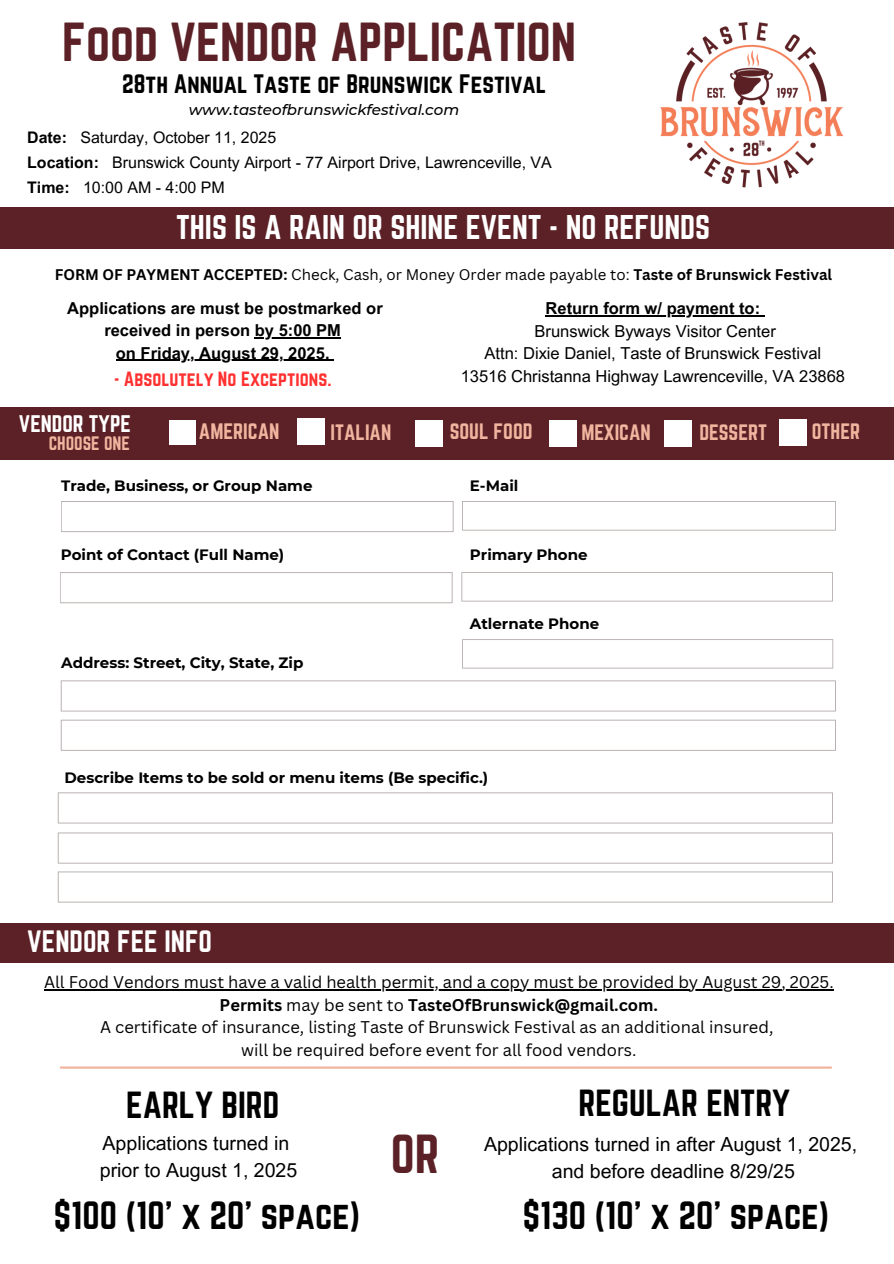
<style>
.page{position:relative;width:894px;height:1264px;background:#fff}
.page>*{position:absolute;margin:0;border:0;box-sizing:border-box;transform-origin:0 0}
.t1{font:48px "Norwester";color:#5b2126}
.t2{font:34.5px "Norwester";color:#000}
.t3{font:33px "Norwester";color:#000}
.t4{font:30px "Norwester";color:#fff}
.t5{font:27px "Norwester";color:#fff}
.t6{font:23.4px "Norwester";color:#000}
.t7{font:21px "Norwester";color:#fff}
.t8{font:19.5px "Arial MT Pro";color:#000}
.t9{font:19.5px "Norwester";color:#f1b59f}
.t10{font:18px "Norwester";color:#ff3131}
.t11{font:16.95px "Norwester";color:#f1b59f}
.t12{font:16.5px/22.5px "Canva Sans";color:#000;text-align:center}
.t13{font:16.5px "Arial MT Pro";color:#000}
.t14{font:700 16.5px/22.5px "Arial MT Pro";color:#000;text-align:center}
.t15{font:15.9px "Arial MT Pro";color:#000}
.t16{font:700 15px "Montserrat";color:#000}
.t17{font:700 15px "Canva Sans";color:#000}
.t18{font:italic 500 15px "Montserrat";color:#000}
.s1{font-weight:700}
.s2{font-weight:400}
</style>
<div class="page">
<div style="left:0;top:207px;width:893px;height:42px;background:#5b2126"></div>
<div style="left:0;top:406px;width:893px;height:53px;background:#5b2126"></div>
<div style="left:0;top:923px;width:893px;height:39px;background:#5b2126"></div>
<div style="left:296px;top:418px;width:28px;height:27px;background:#fff"></div>
<div style="left:169px;top:420px;width:26px;height:25px;background:#fff"></div>
<div style="left:415px;top:420px;width:28px;height:26px;background:#fff"></div>
<div style="left:549px;top:420px;width:28px;height:27px;background:#fff"></div>
<div style="left:664px;top:420px;width:27px;height:26px;background:#fff"></div>
<div style="left:779px;top:419px;width:27px;height:26px;background:#fff"></div>
<svg style="left:61px;top:501px;width:392px;height:31px"></svg>
<svg style="left:462px;top:501px;width:373px;height:29px"></svg>
<svg style="left:61px;top:680px;width:774px;height:31px"></svg>
<hr style="left:61px;top:1066px;width:769px;height:2px;background:#f1b59f">
<svg style="left:61px;top:719px;width:774px;height:31px"></svg>
<svg style="left:60px;top:572px;width:392px;height:31px"></svg>
<svg style="left:461px;top:572px;width:371px;height:29px"></svg>
<svg style="left:462px;top:639px;width:371px;height:29px"></svg>
<svg style="left:58px;top:792px;width:774px;height:31px"></svg>
<svg style="left:58px;top:832px;width:774px;height:31px"></svg>
<svg style="left:58px;top:871px;width:774px;height:31px"></svg>
<img style="left:660px;top:22px;width:184px;height:166px">
<hr style="left:255px;top:337px;width:86px;height:1px;background:#000">
<hr style="left:116px;top:360px;width:213px;height:1px;background:#000">
<hr style="left:545px;top:315px;width:215px;height:1px;background:#000">
<hr style="left:44px;top:989px;width:737px;height:1px;background:#000">
<hr style="left:781px;top:989px;width:52px;height:1px;background:#000">
<p class="t1" style="left:62px;top:13px;width:515px">Food VENDOR APPLICATION</p>
<p class="t6" style="left:122px;top:69px;width:425px">28th Annual Taste of Brunswick Festival</p>
<p class="t15" style="left:27px;top:132px;width:250px"><span class="s1">Date:</span> Saturday, October 11, 2025</p>
<p class="t15" style="left:27px;top:156px;width:526px"><span class="s1">Location:</span> Brunswick County Airport - 77 Airport Drive, Lawrenceville, VA</p>
<p class="t15" style="left:27px;top:181px;width:199px"><span class="s1">Time:</span> 10:00 AM - 4:00 PM</p>
<p class="t18" style="left:189px;top:101px;width:272px">www.tasteofbrunswickfestival.com</p>
<h2 class="t4" style="left:176px;top:209px;width:535px">THIS IS A RAIN OR SHINE EVENT - NO REFUNDS</h2>
<p class="t17" style="left:55px;top:264px;width:778px">FORM OF PAYMENT ACCEPTED: <span class="s2">Check, Cash, or Money Order made payable to:</span> Taste of Brunswick Festival</p>
<p class="t14" style="left:67px;top:298px;width:317px">Applications are must be postmarked or received in person by 5:00 PM</p>
<p class="t14" style="left:116px;top:343px;width:215px">on Friday, August 29, 2025.</p>
<p class="t10" style="left:114px;top:367px;width:219px">- Absolutely No Exceptions.</p>
<p class="t14" style="left:545px;top:299px;width:216px">Return form w/ payment to:</p>
<p class="t13" style="left:534px;top:325px;width:243px">Brunswick Byways Visitor Center</p>
<p class="t13" style="left:484px;top:347px;width:338px">Attn: Dixie Daniel, Taste of Brunswick Festival</p>
<p class="t13" style="left:460px;top:370px;width:386px">13516 Christanna Highway Lawrenceville, VA 23868</p>
<p class="t7" style="left:19px;top:411px;width:114px">VENDOR TYPE</p>
<p class="t9" style="left:199px;top:419px;width:82px">AMERICAN</p>
<p class="t9" style="left:330px;top:421px;width:62px">ITALIAN</p>
<p class="t9" style="left:449px;top:420px;width:84px">SOUL FOOD</p>
<p class="t9" style="left:699px;top:420px;width:69px">DESSERT</p>
<h1 class="t9" style="left:581px;top:420px;width:71px">MEXICAN</h1>
<h3 class="t9" style="left:811px;top:420px;width:50px">OTHER</h3>
<p class="t11" style="left:49px;top:433px;width:83px">CHOOSE ONE</p>
<h5 class="t16" style="left:61px;top:477px;width:253px">Trade, Business, or Group Name</h5>
<p class="t16" style="left:61px;top:545px;width:225px">Point of Contact (Full Name)</p>
<p class="t16" style="left:61px;top:653px;width:244px">Address: Street, City, State, Zip</p>
<p class="t16" style="left:469px;top:477px;width:50px">E-Mail</p>
<p class="t16" style="left:469px;top:545px;width:119px">Primary Phone</p>
<p class="t16" style="left:469px;top:615px;width:131px">Atlernate Phone</p>
<p class="t16" style="left:65px;top:768px;width:425px">Describe Items to be sold or menu items (Be specific.)</p>
<p class="t5" style="left:27px;top:924px;width:186px">VENDOR FEE INFO</p>
<p class="t12" style="left:44px;top:970px;width:790px">All Food Vendors must have a valid health permit, and a copy must be provided by August 29, 2025.</p>
<p class="t12" style="left:100px;top:993px;width:674px"><span class="s1">Permits</span> may be sent to <span class="s1">TasteOfBrunswick@gmail.com.<br></span>A certificate of insurance, listing Taste of Brunswick Festival as an additional insured,</p>
<h4 class="t12" style="left:241px;top:1038px;width:397px">will be required before event for all food vendors.</h4>
<p class="t3" style="left:126px;top:1084px;width:154px">EARLY BIRD</p>
<h6 class="t8" style="left:103px;top:1136px;width:188px">Applications turned in</h6>
<p class="t8" style="left:100px;top:1163px;width:199px">prior to August 1, 2025</p>
<p class="t2" style="left:54px;top:1194px;width:307px">$100 (10' x 20' space)</p>
<p class="t1" style="left:390px;top:1124px;width:50px">OR</p>
<p class="t3" style="left:578px;top:1082px;width:213px">REGULAR ENTRY</p>
<p class="t8" style="left:484px;top:1136px;width:374px">Applications turned in after August 1, 2025,</p>
<h3 class="t8" style="left:551px;top:1163px;width:244px">and before deadline 8/29/25</h3>
<p class="t2" style="left:522px;top:1194px;width:308px">$130 (10' x 20' space)</p>
</div>
